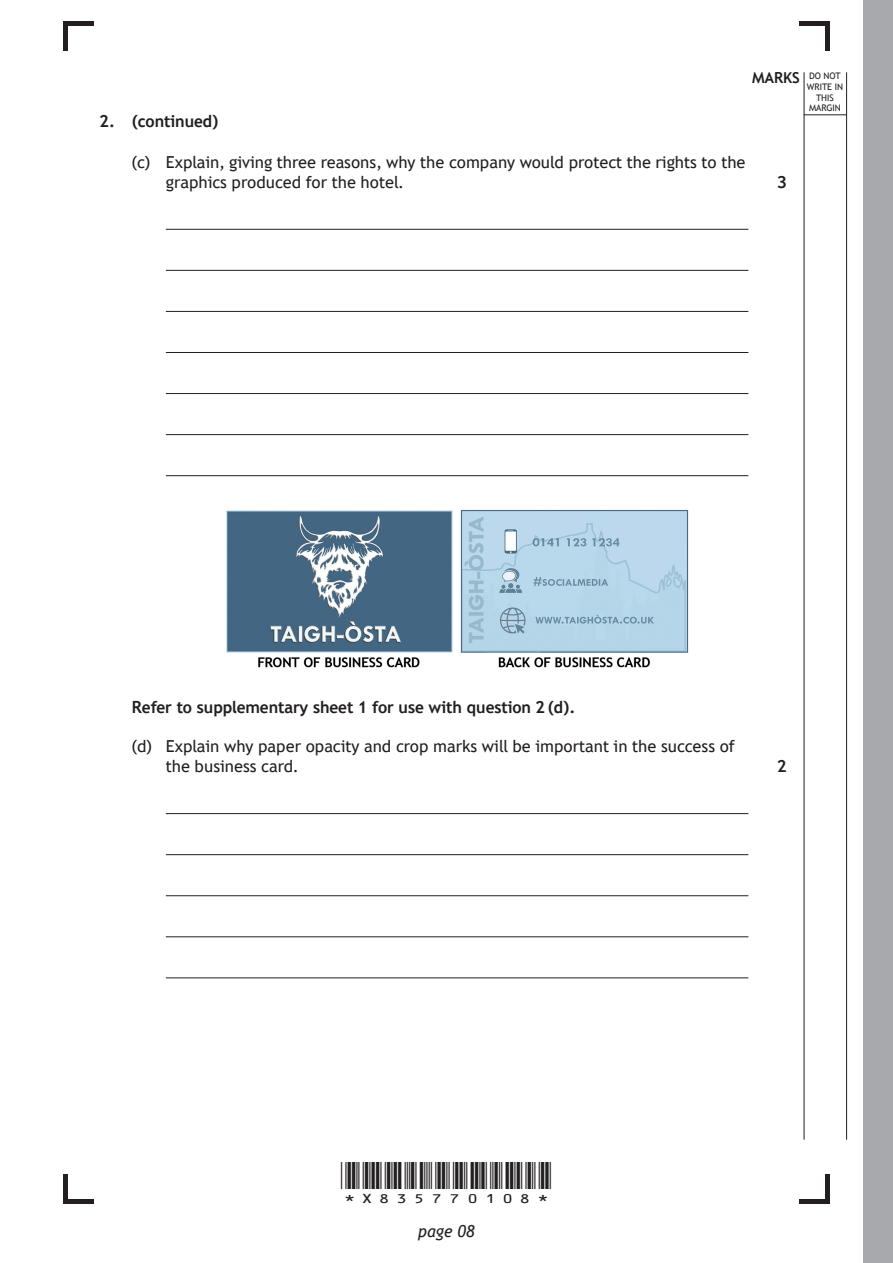
<style>
.page{position:relative;width:893px;height:1263px;background:#fff}
.page>*{position:absolute;margin:0;border:0;box-sizing:border-box;transform-origin:0 0}
.t1{font:18px "BC39 Short HR";color:#231f20;scale:1.25 1}
.t2{font:16.5px/19.8px "Trebuchet 2010";color:#231f20}
.t3{font:700 16.5px "Trebuchet 2010";color:#231f20}
.t4{font:italic 16.5px "Trebuchet 2010";color:#231f20}
.t5{font:700 15px "Trebuchet 2010";color:#231f20}
.t6{font:9px/10.8px "Trebuchet 2010";color:#231f20;text-align:center}
</style>
<div class="page">
<hr style="left:64px;top:21px;width:4px;height:30px;background:#231f20">
<hr style="left:825px;top:21px;width:4px;height:30px;background:#231f20">
<hr style="left:64px;top:1174px;width:4px;height:29px;background:#231f20">
<hr style="left:825px;top:1174px;width:4px;height:29px;background:#231f20">
<div style="left:64px;top:21px;width:30px;height:5px;background:#231f20"></div>
<div style="left:799px;top:21px;width:30px;height:5px;background:#231f20"></div>
<hr style="left:799px;top:1199px;width:30px;height:4px;background:#231f20">
<hr style="left:64px;top:1199px;width:30px;height:4px;background:#231f20">
<div style="left:863px;top:0;width:30px;height:1263px;background:#a8a9ad"></div>
<hr style="left:846px;top:72px;width:1px;height:1068px;background:#231f20">
<hr style="left:804px;top:72px;width:1px;height:1068px;background:#231f20">
<hr style="left:804px;top:114px;width:42px;height:1px;background:#231f20">
<hr style="left:166px;top:229px;width:582px;height:1px;background:#231f20">
<hr style="left:166px;top:270px;width:582px;height:1px;background:#231f20">
<hr style="left:166px;top:311px;width:582px;height:1px;background:#231f20">
<hr style="left:166px;top:352px;width:582px;height:1px;background:#231f20">
<hr style="left:166px;top:393px;width:582px;height:1px;background:#231f20">
<hr style="left:166px;top:434px;width:582px;height:1px;background:#231f20">
<hr style="left:166px;top:475px;width:582px;height:1px;background:#231f20">
<hr style="left:166px;top:813px;width:582px;height:1px;background:#231f20">
<hr style="left:166px;top:854px;width:582px;height:1px;background:#231f20">
<hr style="left:166px;top:895px;width:582px;height:1px;background:#231f20">
<hr style="left:166px;top:936px;width:582px;height:1px;background:#231f20">
<hr style="left:166px;top:977px;width:582px;height:1px;background:#231f20">
<img style="left:226px;top:509px;width:463px;height:159px">
<p class="t5" style="left:752px;top:68px;width:90px">MARKS <sup>DO</sup> <sup>NOT</sup></p>
<p class="t6" style="left:807px;top:81px;width:38px">WRITE IN<br>THIS<br>MARGIN</p>
<p class="t3" style="left:100px;top:111px;width:120px">2. (continued)</p>
<p class="t2" style="left:166px;top:152px;width:581px;text-indent:-34px">(c) Explain, giving three reasons, why the company would protect the rights to the graphics produced for the hotel.</p>
<p class="t3" style="left:777px;top:171px;width:11px">3</p>
<p class="t3" style="left:132px;top:697px;width:445px">Refer to supplementary sheet 1 for use with question 2 (d).</p>
<p class="t2" style="left:166px;top:736px;width:570px;text-indent:-34px">(d) Explain why paper opacity and crop marks will be important in the success of the business card.</p>
<p class="t3" style="left:777px;top:756px;width:11px">2</p>
<p class="t1" style="left:341px;top:1172px;width:170px">*X835770108*</p>
<p class="t4" style="left:418px;top:1221px;width:58px">page 08</p>
</div>
